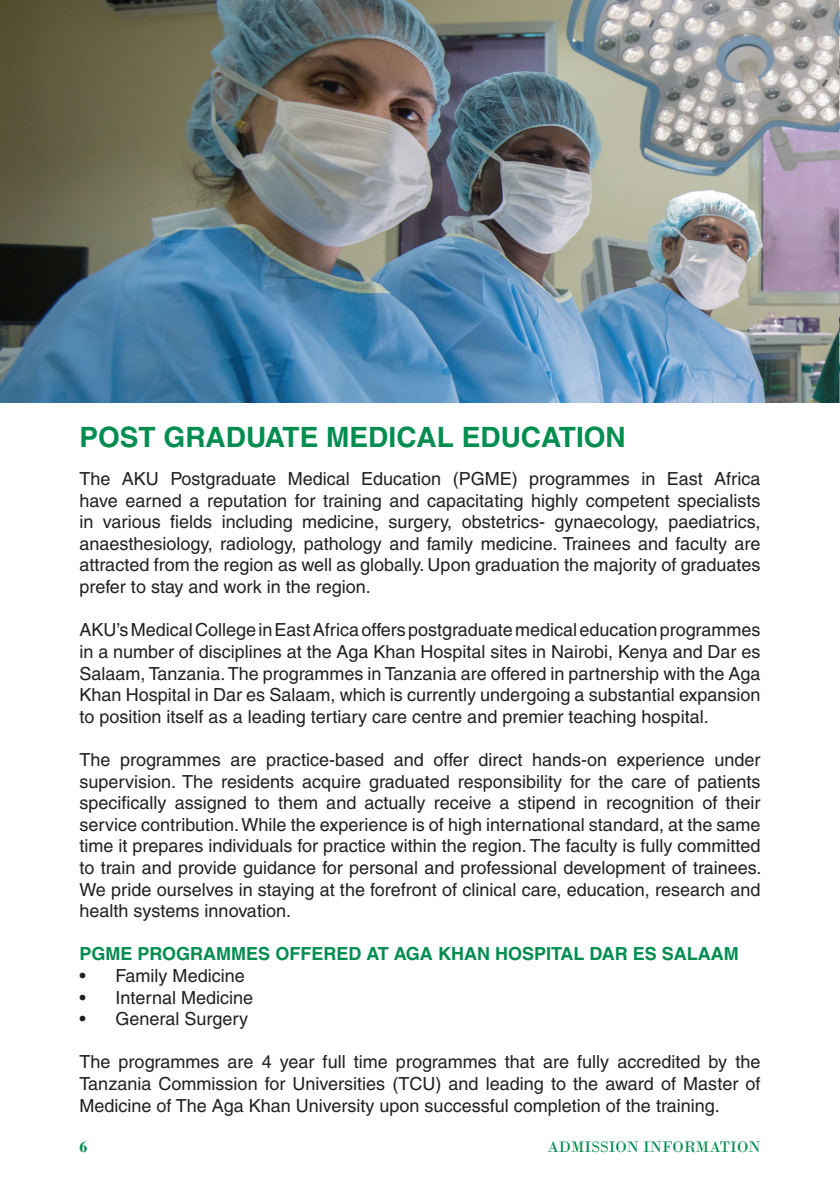
<style>
.page{position:relative;width:840px;height:1191px;background:#fff}
.page>*{position:absolute;margin:0;border:0;box-sizing:border-box;transform-origin:0 0}
.t1{font:700 28px "Helvetica";color:#008d4f}
.t2{font:18px/21.6px "Helvetica";color:#231f20;text-align:justify}
.t3{font:700 18px "Helvetica";color:#008d4f}
.t4{font:16px "Bodoni";color:#008d4f}
.t5{font:700 16px "Bodoni";color:#008d4f}
</style>
<div class="page">
<img style="left:0;top:0;width:839px;height:403px">
<h1 class="t1" style="left:79px;top:419px;width:547px">POST GRADUATE MEDICAL EDUCATION</h1>
<p class="t2" style="left:79px;top:468px;width:682px">The AKU Postgraduate Medical Education (PGME) programmes in East Africa have earned a reputation for training and capacitating highly competent specialists in various fields including medicine, surgery, obstetrics- gynaecology, paediatrics, anaesthesiology, radiology, pathology and family medicine. Trainees and faculty are attracted from the region as well as globally. Upon graduation the majority of graduates prefer to stay and work in the region.</p>
<p class="t2" style="left:79px;top:619px;width:682px">AKU’s Medical College in East Africa offers postgraduate medical education programmes in a number of disciplines at the Aga Khan Hospital sites in Nairobi, Kenya and Dar es Salaam, Tanzania. The programmes in Tanzania are offered in partnership with the Aga Khan Hospital in Dar es Salaam, which is currently undergoing a substantial expansion to position itself as a leading tertiary care centre and premier teaching hospital.</p>
<p class="t2" style="left:79px;top:749px;width:683px">The programmes are practice-based and offer direct hands-on experience under supervision. The residents acquire graduated responsibility for the care of patients specifically assigned to them and actually receive a stipend in recognition of their service contribution. While the experience is of high international standard, at the same time it prepares individuals for practice within the region. The faculty is fully committed to train and provide guidance for personal and professional development of trainees.<br>We pride ourselves in staying at the forefront of clinical care, education, research and health systems innovation.</p>
<p class="t3" style="left:79px;top:943px;width:660px">PGME PROGRAMMES OFFERED AT AGA KHAN HOSPITAL DAR ES SALAAM</p>
<p class="t2" style="left:79px;top:965px;width:167px">• Family Medicine</p>
<p class="t2" style="left:79px;top:986px;width:175px">• Internal Medicine</p>
<p class="t2" style="left:79px;top:1008px;width:170px">• General Surgery</p>
<p class="t2" style="left:79px;top:1051px;width:682px">The programmes are 4 year full time programmes that are fully accredited by the Tanzania Commission for Universities (TCU) and leading to the award of Master of Medicine of The Aga Khan University upon successful completion of the training.</p>
<p class="t5" style="left:79px;top:1137px;width:9px">6</p>
<p class="t4" style="left:547px;top:1137px;width:214px">ADMISSION INFORMATION</p>
</div>
